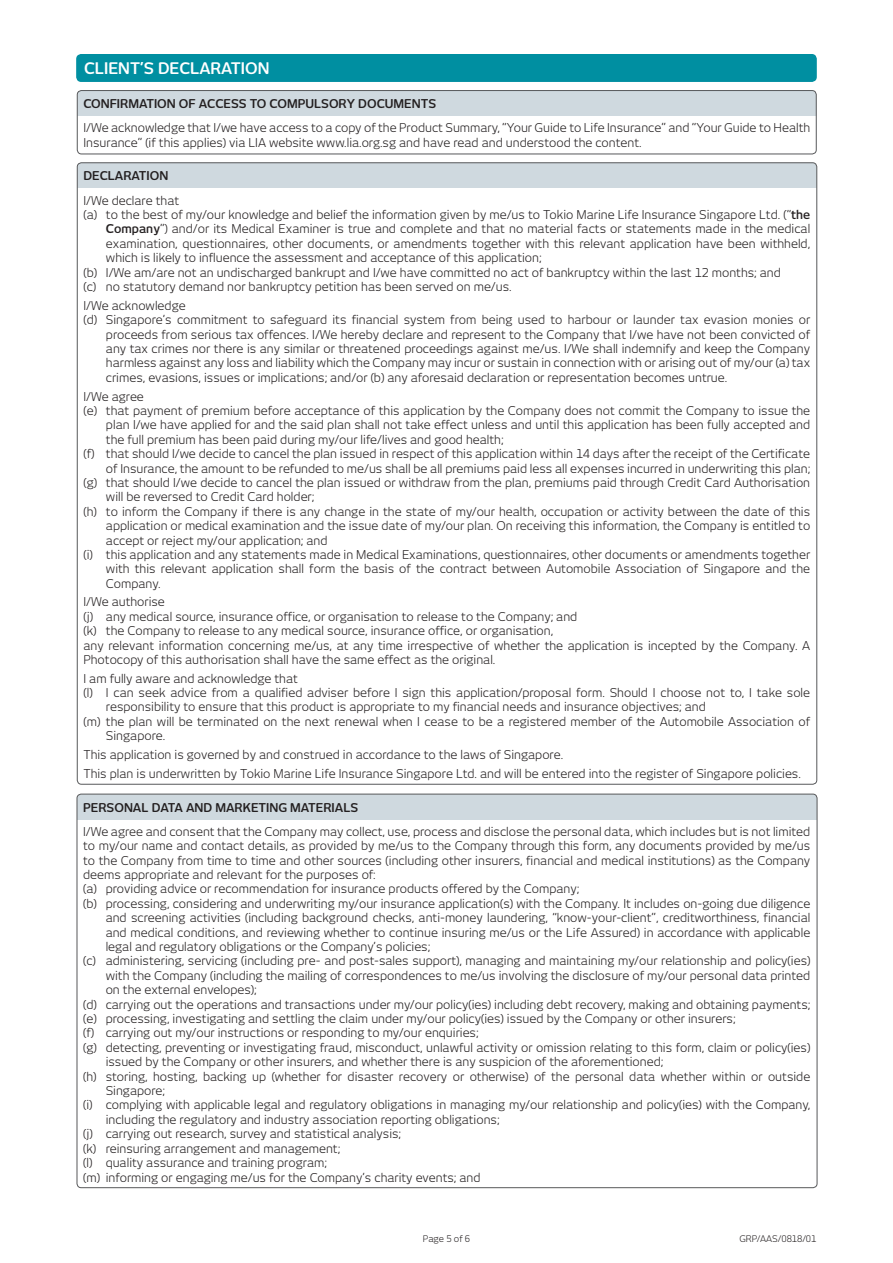
<style>
.page{position:relative;width:893px;height:1263px;background:#fff}
.page>*{position:absolute;margin:0;border:0;box-sizing:border-box;transform-origin:0 0}
.t1{font:600 15.75px "New June";color:#fff}
.Body_Text{font:12px/14.4px "New June";color:#231f20;text-align:justify}
.t2{font:600 12px "New June";color:#231f20}
.t3{font:9px "New June";color:#231f20}
.s1{font-weight:600}
</style>
<div class="page">
<div style="left:77px;top:163px;width:740px;height:25px;background:#cfd9df"></div>
<div style="left:77px;top:55px;width:739px;height:26px;background:#008fa1;border-radius:4px"></div>
<div style="left:76px;top:54px;width:741px;height:28px;border:2px solid #008fa1;border-radius:4px"></div>
<div style="left:77px;top:794px;width:740px;height:26px;background:#cfd9df"></div>
<div style="left:77px;top:91px;width:739px;height:25px;background:#cfd9df"></div>
<div style="left:77px;top:90px;width:739px;height:64px;border:1px solid #57585a;border-radius:4px"></div>
<p class="t1" style="left:84px;top:59px;width:187px">CLIENT’S DECLARATION</p>
<p class="t2" style="left:83px;top:97px;width:354px">CONFIRMATION OF ACCESS TO COMPULSORY DOCUMENTS</p>
<p class="Body_Text" style="left:83px;top:121px;width:728px">I/We acknowledge that I/we have access to a copy of the Product Summary, “Your Guide to Life Insurance” and “Your Guide to Health<br>Insurance” (if this applies) via LIA website www.lia.org.sg and have read and understood the content.</p>
<p class="t2" style="left:83px;top:169px;width:87px">DECLARATION</p>
<p class="Body_Text" style="left:83px;top:193px;width:97px">I/We declare that</p>
<p class="Body_Text" style="left:106px;top:207px;width:706px;text-indent:-22px">(a) to the best of my/our knowledge and belief the information given by me/us to Tokio Marine Life Insurance Singapore Ltd. (“<span class="s1">the Company</span>”) and/or its Medical Examiner is true and complete and that no material facts or statements made in the medical examination, questionnaires, other documents, or amendments together with this relevant application have been withheld, which is likely to influence the assessment and acceptance of this application;</p>
<p class="Body_Text" style="left:83px;top:265px;width:699px">(b) I/We am/are not an undischarged bankrupt and I/we have committed no act of bankruptcy within the last 12 months; and</p>
<p class="Body_Text" style="left:83px;top:279px;width:430px">(c) no statutory demand nor bankruptcy petition has been served on me/us.</p>
<p class="Body_Text" style="left:83px;top:298px;width:104px">I/We acknowledge</p>
<p class="Body_Text" style="left:106px;top:312px;width:706px;text-indent:-22px">(d) Singapore’s commitment to safeguard its financial system from being used to harbour or launder tax evasion monies or proceeds from serious tax offences. I/We hereby declare and represent to the Company that I/we have not been convicted of any tax crimes nor there is any similar or threatened proceedings against me/us. I/We shall indemnify and keep the Company harmless against any loss and liability which the Company may incur or sustain in connection with or arising out of my/our (a) tax crimes, evasions, issues or implications; and/or (b) any aforesaid declaration or representation becomes untrue.</p>
<p class="Body_Text" style="left:83px;top:389px;width:62px">I/We agree</p>
<p class="Body_Text" style="left:106px;top:403px;width:706px;text-indent:-22px">(e) that payment of premium before acceptance of this application by the Company does not commit the Company to issue the plan I/we have applied for and the said plan shall not take effect unless and until this application has been fully accepted and the full premium has been paid during my/our life/lives and good health;</p>
<p class="Body_Text" style="left:83px;top:446px;width:728px;text-align:right">(f) that should I/we decide to cancel the plan issued in respect of this application within 14 days after the receipt of the Certificate of Insurance, the amount to be refunded to me/us shall be all premiums paid less all expenses incurred in underwriting this plan;</p>
<p class="Body_Text" style="left:106px;top:475px;width:706px;text-indent:-22px">(g) that should I/we decide to cancel the plan issued or withdraw from the plan, premiums paid through Credit Card Authorisation will be reversed to Credit Card holder;</p>
<p class="Body_Text" style="left:106px;top:504px;width:706px;text-indent:-22px">(h) to inform the Company if there is any change in the state of my/our health, occupation or activity between the date of this application or medical examination and the issue date of my/our plan. On receiving this information, the Company is entitled to accept or reject my/our application; and</p>
<p class="Body_Text" style="left:106px;top:547px;width:706px;text-indent:-22px">(i) this application and any statements made in Medical Examinations, questionnaires, other documents or amendments together with this relevant application shall form the basis of the contract between Automobile Association of Singapore and the Company.</p>
<p class="Body_Text" style="left:83px;top:595px;width:83px">I/We authorise</p>
<p class="Body_Text" style="left:83px;top:609px;width:495px">(j) any medical source, insurance office, or organisation to release to the Company; and</p>
<p class="Body_Text" style="left:83px;top:623px;width:471px">(k) the Company to release to any medical source, insurance office, or organisation,</p>
<p class="Body_Text" style="left:83px;top:638px;width:728px">any relevant information concerning me/us, at any time irrespective of whether the application is incepted by the Company. A<br>Photocopy of this authorisation shall have the same effect as the original.</p>
<p class="Body_Text" style="left:83px;top:671px;width:216px">I am fully aware and acknowledge that</p>
<p class="Body_Text" style="left:106px;top:685px;width:706px;text-indent:-22px">(l) I can seek advice from a qualified adviser before I sign this application/proposal form. Should I choose not to, I take sole responsibility to ensure that this product is appropriate to my financial needs and insurance objectives; and</p>
<p class="Body_Text" style="left:106px;top:714px;width:706px;text-indent:-22px">(m) the plan will be terminated on the next renewal when I cease to be a registered member of the Automobile Association of<br>Singapore.</p>
<p class="Body_Text" style="left:83px;top:747px;width:481px">This application is governed by and construed in accordance to the laws of Singapore.</p>
<p class="Body_Text" style="left:83px;top:766px;width:719px">This plan is underwritten by Tokio Marine Life Insurance Singapore Ltd. and will be entered into the register of Singapore policies.</p>
<p class="t2" style="left:83px;top:800px;width:277px">PERSONAL DATA AND MARKETING MATERIALS</p>
<p class="Body_Text" style="left:83px;top:824px;width:729px">I/We agree and consent that the Company may collect, use, process and disclose the personal data, which includes but is not limited to my/our name and contact details, as provided by me/us to the Company through this form, any documents provided by me/us to the Company from time to time and other sources (including other insurers, financial and medical institutions) as the Company deems appropriate and relevant for the purposes of:</p>
<p class="Body_Text" style="left:83px;top:882px;width:497px">(a) providing advice or recommendation for insurance products offered by the Company;</p>
<p class="Body_Text" style="left:106px;top:896px;width:706px;text-indent:-23px">(b) processing, considering and underwriting my/our insurance application(s) with the Company. It includes on-going due diligence and screening activities (including background checks, anti-money laundering, “know-your-client”, creditworthiness, financial and medical conditions, and reviewing whether to continue insuring me/us or the Life Assured) in accordance with applicable legal and regulatory obligations or the Company’s policies;</p>
<p class="Body_Text" style="left:106px;top:954px;width:706px;text-indent:-23px">(c) administering, servicing (including pre- and post-sales support), managing and maintaining my/our relationship and policy(ies) with the Company (including the mailing of correspondences to me/us involving the disclosure of my/our personal data printed on the external envelopes);</p>
<p class="Body_Text" style="left:83px;top:997px;width:729px">(d) carrying out the operations and transactions under my/our policy(ies) including debt recovery, making and obtaining payments;</p>
<p class="Body_Text" style="left:83px;top:1011px;width:654px">(e) processing, investigating and settling the claim under my/our policy(ies) issued by the Company or other insurers;</p>
<p class="Body_Text" style="left:83px;top:1026px;width:397px">(f) carrying out my/our instructions or responding to my/our enquiries;</p>
<p class="Body_Text" style="left:106px;top:1040px;width:706px;text-indent:-23px">(g) detecting, preventing or investigating fraud, misconduct, unlawful activity or omission relating to this form, claim or policy(ies) issued by the Company or other insurers, and whether there is any suspicion of the aforementioned;</p>
<p class="Body_Text" style="left:106px;top:1069px;width:706px;text-indent:-23px">(h) storing, hosting, backing up (whether for disaster recovery or otherwise) of the personal data whether within or outside<br>Singapore;</p>
<p class="Body_Text" style="left:106px;top:1098px;width:706px;text-indent:-23px">(i) complying with applicable legal and regulatory obligations in managing my/our relationship and policy(ies) with the Company, including the regulatory and industry association reporting obligations;</p>
<p class="Body_Text" style="left:83px;top:1126px;width:319px">(j) carrying out research, survey and statistical analysis;</p>
<p class="Body_Text" style="left:83px;top:1141px;width:258px">(k) reinsuring arrangement and management;</p>
<p class="Body_Text" style="left:83px;top:1155px;width:245px">(l) quality assurance and training program;</p>
<p class="Body_Text" style="left:83px;top:1170px;width:399px">(m) informing or engaging me/us for the Company’s charity events; and</p>
<p class="t3" style="left:423px;top:1233px;width:49px">Page 5 of 6</p>
<p class="t3" style="left:739px;top:1233px;width:78px">GRP/AAS/0818/01</p>
</div>
